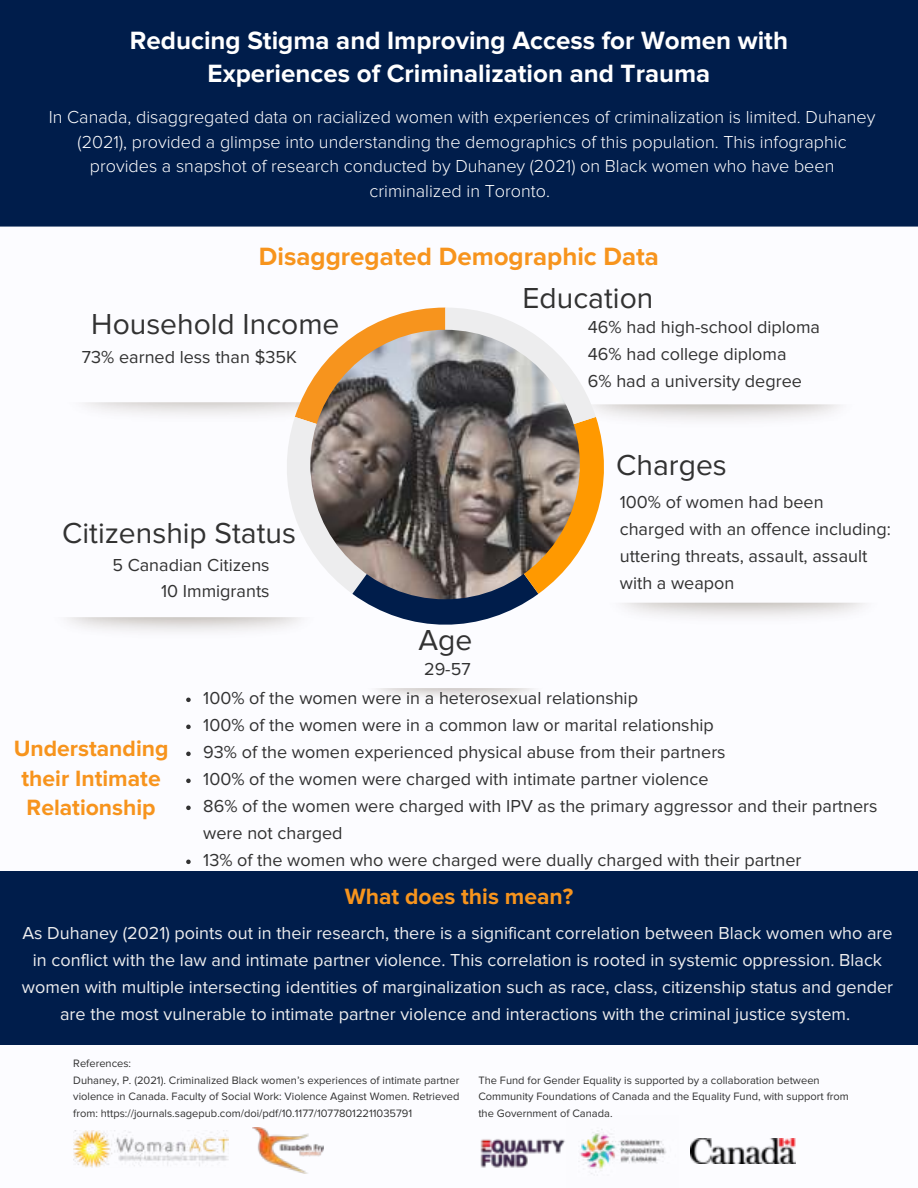
<style>
.page{position:relative;width:918px;height:1188px;background:#fff}
.page>*{position:absolute;margin:0;border:0;box-sizing:border-box;transform-origin:0 0}
.t1{font:30px "Proxima Nova";color:#323232}
.t2{font:700 25.95px/32.7px "Proxima Nova";color:#fff;text-align:center}
.t3{font:700 25.95px "Proxima Nova";color:#f7941d}
.t4{font:700 22.95px/29.2px "Proxima Nova";color:#f7941d;text-align:center}
.t5{font:18px/27px "Proxima Nova";color:#323232}
.t6{font:18px/27px "Proxima Nova";color:#ededee;text-align:center}
.t7{font:300 18px/24.8px "Proxima Nova";color:#fff;text-align:center}
.t8{font:11.1px/16.6px "Proxima Nova";color:#323232}
</style>
<div class="page">
<div style="left:0;top:0;width:918px;height:227px;background:#001d4b"></div>
<img style="left:480px;top:1139px;width:86px;height:29px">
<img style="left:578px;top:1129px;width:89px;height:47px">
<img style="left:691px;top:1138px;width:105px;height:25px">
<img style="left:73px;top:1130px;width:156px;height:37px">
<img style="left:253px;top:1128px;width:70px;height:46px">
<div style="left:0;top:872px;width:918px;height:173px;background:#001d4b"></div>
<svg style="left:66px;top:308px;width:551px;height:324px"></svg>
<img style="left:310px;top:330px;width:270px;height:269px;border-radius:50%">
<svg style="left:186px;top:698px;width:5px;height:4px"></svg>
<svg style="left:186px;top:725px;width:5px;height:4px"></svg>
<svg style="left:186px;top:752px;width:5px;height:4px"></svg>
<svg style="left:186px;top:779px;width:5px;height:4px"></svg>
<svg style="left:186px;top:806px;width:5px;height:4px"></svg>
<svg style="left:186px;top:860px;width:5px;height:4px"></svg>
<h2 class="t2" style="left:130px;top:25px;width:660px">Reducing Stigma and Improving Access for Women with<br>Experiences of Criminalization and Trauma</h2>
<p class="t7" style="left:49px;top:105px;width:828px">In Canada, disaggregated data on racialized women with experiences of criminalization is limited. Duhaney (2021), provided a glimpse into understanding the demographics of this population. This infographic provides a snapshot of research conducted by Duhaney (2021) on Black women who have been criminalized in Toronto.</p>
<h2 class="t3" style="left:259px;top:241px;width:402px">Disaggregated Demographic Data</h2>
<h1 class="t1" style="left:91px;top:307px;width:250px">Household Income</h1>
<p class="t5" style="left:82px;top:344px;width:216px">73% earned less than $35K</p>
<h1 class="t1" style="left:62px;top:516px;width:235px">Citizenship Status</h1>
<p class="t5" style="left:112px;top:553px;width:159px;line-height:25.8px;text-align:right">5 Canadian Citizens<br>10 Immigrants</p>
<h1 class="t1" style="left:418px;top:623px;width:55px">Age</h1>
<p class="t5" style="left:424px;top:656px;width:48px">29-57</p>
<h1 class="t1" style="left:523px;top:281px;width:132px">Education</h1>
<p class="t5" style="left:588px;top:314px;width:234px">46% had high-school diploma<br>46% had college diploma<br>6% had a university degree</p>
<h1 class="t1" style="left:616px;top:448px;width:112px">Charges</h1>
<p class="t5" style="left:620px;top:489px;width:272px">100% of women had been charged with an offence including: uttering threats, assault, assault with a weapon</p>
<p class="t4" style="left:14px;top:735px;width:156px">Understanding their Intimate<br>Relationship</p>
<p class="t5" style="left:203px;top:685px;width:676px">100% of the women were in a heterosexual relationship<br>100% of the women were in a common law or marital relationship<br>93% of the women experienced physical abuse from their partners<br>100% of the women were charged with intimate partner violence<br>86% of the women were charged with IPV as the primary aggressor and their partners were not charged<br>13% of the women who were charged were dually charged with their partner</p>
<p class="t4" style="left:345px;top:882px;width:230px">What does this mean?</p>
<p class="t6" style="left:22px;top:920px;width:873px">As Duhaney (2021) points out in their research, there is a significant correlation between Black women who are in conflict with the law and intimate partner violence. This correlation is rooted in systemic oppression. Black women with multiple intersecting identities of marginalization such as race, class, citizenship status and gender are the most vulnerable to intimate partner violence and interactions with the criminal justice system.</p>
<p class="t8" style="left:73px;top:1055px;width:388px">References:<br>Duhaney, P. (2021). Criminalized Black women’s experiences of intimate partner violence in Canada. Faculty of Social Work: Violence Against Women. Retrieved from: https://journals.sagepub.com/doi/pdf/10.1177/10778012211035791</p>
<p class="t8" style="left:478px;top:1072px;width:372px">The Fund for Gender Equality is supported by a collaboration between<br>Community Foundations of Canada and the Equality Fund, with support from the Government of Canada.</p>
</div>
